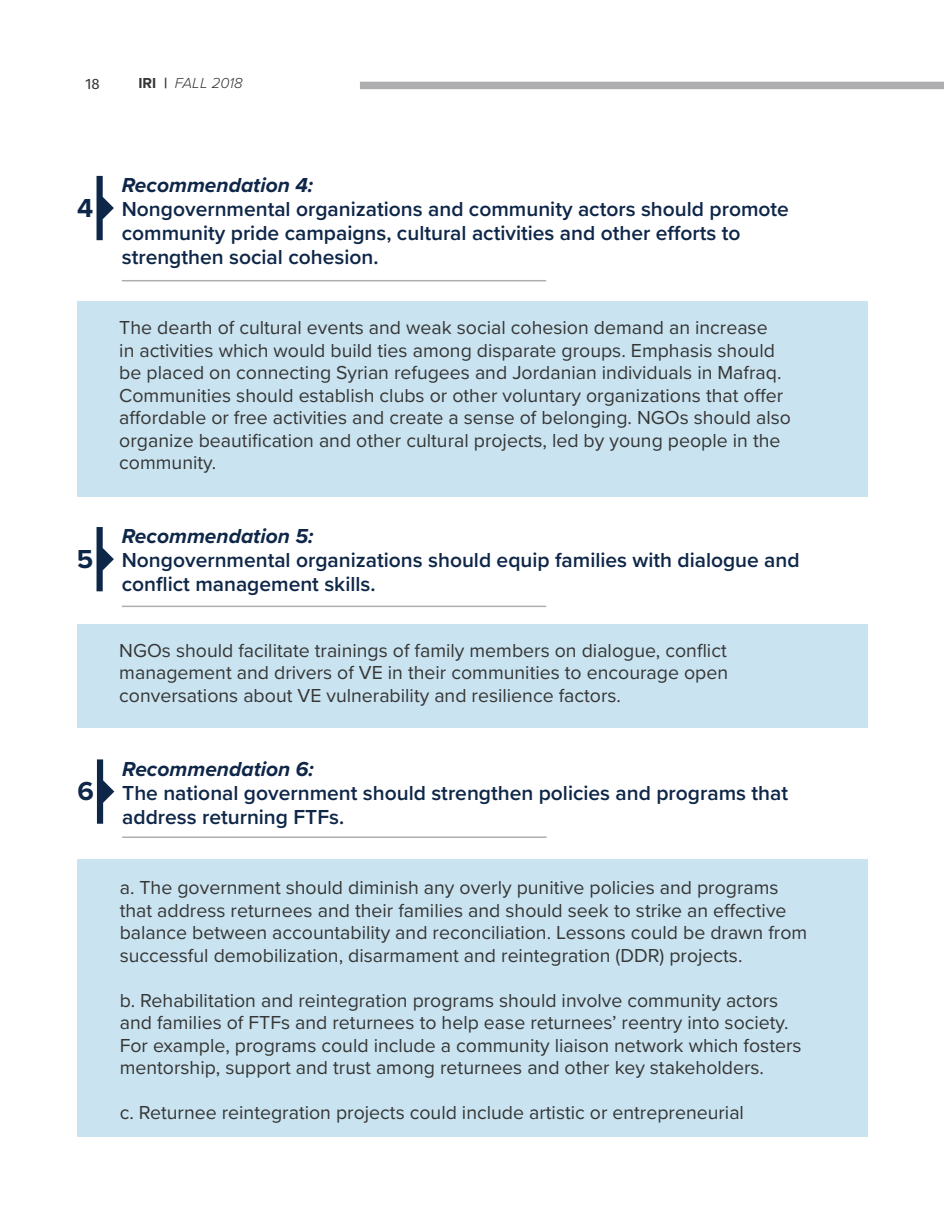
<style>
.page{position:relative;width:944px;height:1214px;background:#fff}
.page>*{position:absolute;margin:0;border:0;box-sizing:border-box;transform-origin:0 0}
.t1{font:700 27px "Proxima Nova";color:#0e2648}
.t2{font:600 21px/24px "Proxima Nova";color:#0e2648}
.t3{font:italic 700 21px "Proxima Nova";color:#0e2648}
.t4{font:19.5px/22.5px "Proxima Nova";color:#353635}
.t5{font:italic 300 15px "Proxima Nova";color:#353635}
.t6{font:15px "Fira Sans";color:#353635}
.s1{font-weight:700;font-style:normal}
</style>
<div class="page">
<div style="left:360px;top:82px;width:584px;height:7px;background:#aeadb0"></div>
<hr style="left:122px;top:280px;width:424px;height:1px;background:#aeadb0">
<div style="left:77px;top:301px;width:790px;height:195px;background:#cae3f0"></div>
<svg style="left:96px;top:176px;width:18px;height:64px"></svg>
<hr style="left:122px;top:605px;width:424px;height:2px;background:#aeadb0">
<div style="left:77px;top:624px;width:790px;height:103px;background:#cae3f0"></div>
<svg style="left:96px;top:527px;width:18px;height:64px"></svg>
<hr style="left:122px;top:836px;width:424px;height:2px;background:#aeadb0">
<div style="left:77px;top:859px;width:791px;height:277px;background:#cae3f0"></div>
<svg style="left:97px;top:759px;width:17px;height:64px"></svg>
<p class="t6" style="left:85px;top:73px;width:16px">18</p>
<p class="t5" style="left:138px;top:72px;width:106px"><span class="s1">IRI |</span> FALL 2018</p>
<h1 class="t1" style="left:77px;top:188px;width:18px">4</h1>
<h1 class="t1" style="left:77px;top:539px;width:18px">5</h1>
<h1 class="t1" style="left:77px;top:771px;width:18px">6</h1>
<p class="t3" style="left:122px;top:169px;width:193px">Recommendation 4:</p>
<p class="t2" style="left:122px;top:196px;width:668px">Nongovernmental organizations and community actors should promote community pride campaigns, cultural activities and other efforts to strengthen social cohesion.</p>
<p class="t4" style="left:119px;top:315px;width:673px">The dearth of cultural events and weak social cohesion demand an increase<br>in activities which would build ties among disparate groups. Emphasis should be placed on connecting Syrian refugees and Jordanian individuals in Mafraq.<br>Communities should establish clubs or other voluntary organizations that offer affordable or free activities and create a sense of belonging. NGOs should also organize beautification and other cultural projects, led by young people in the community.</p>
<p class="t3" style="left:122px;top:520px;width:193px">Recommendation 5:</p>
<p class="t2" style="left:122px;top:547px;width:679px">Nongovernmental organizations should equip families with dialogue and conflict management skills.</p>
<p class="t4" style="left:119px;top:638px;width:610px;text-align:justify">NGOs should facilitate trainings of family members on dialogue, conflict management and drivers of VE in their communities to encourage open conversations about VE vulnerability and resilience factors.</p>
<p class="t3" style="left:122px;top:753px;width:193px">Recommendation 6:</p>
<p class="t2" style="left:122px;top:780px;width:667px">The national government should strengthen policies and programs that address returning FTFs.</p>
<p class="t4" style="left:120px;top:875px;width:689px">a. The government should diminish any overly punitive policies and programs that address returnees and their families and should seek to strike an effective balance between accountability and reconciliation. Lessons could be drawn from successful demobilization, disarmament and reintegration (DDR) projects.</p>
<p class="t4" style="left:120px;top:988px;width:683px">b. Rehabilitation and reintegration programs should involve community actors and families of FTFs and returnees to help ease returnees’ reentry into society.<br>For example, programs could include a community liaison network which fosters mentorship, support and trust among returnees and other key stakeholders.</p>
<p class="t4" style="left:120px;top:1100px;width:625px">c. Returnee reintegration projects could include artistic or entrepreneurial</p>
</div>
